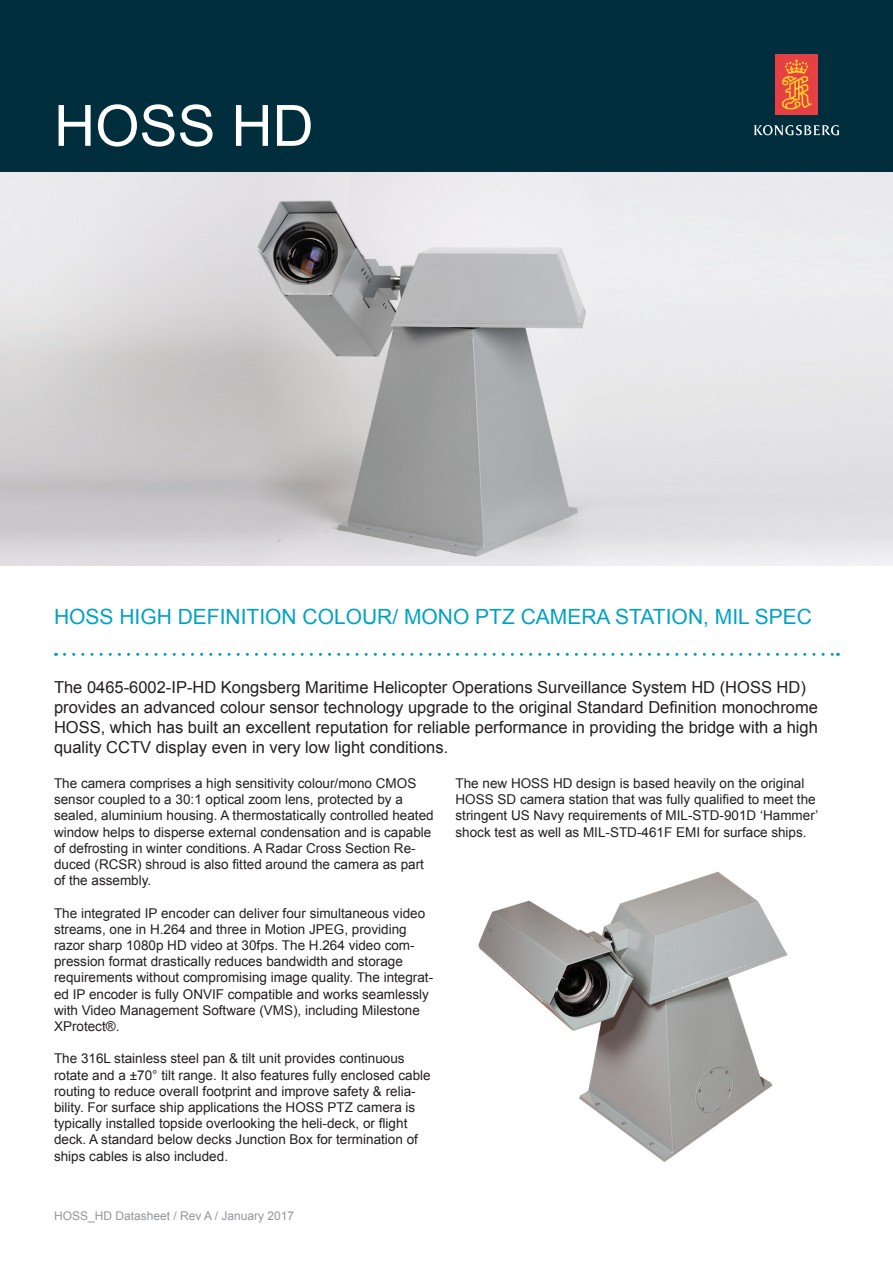
<style>
.page{position:relative;width:893px;height:1263px;background:#fff}
.page>*{position:absolute;margin:0;border:0;box-sizing:border-box;transform-origin:0 0}
.t1{font:57px "Arial";color:#fff}
.t2{font:21px "Arial";color:#00a2c4}
.t3{font:16.5px/19.8px "Arial";color:#231f20}
.t4{font:13.5px/16.2px "Arial";color:#231f20}
.t5{font:12px "Arial";color:#949699}
</style>
<div class="page">
<div style="left:0;top:0;width:893px;height:173px;background:#002e3d"></div>
<div style="left:775px;top:54px;width:43px;height:61px;background:#e64045"></div>
<svg style="left:782px;top:59px;width:30px;height:51px"></svg>
<svg style="left:754px;top:125px;width:85px;height:10px"></svg>
<img style="left:0;top:173px;width:893px;height:392px">
<svg style="left:64px;top:653px;width:774px;height:3px"></svg>
<img style="left:478px;top:871px;width:310px;height:292px">
<h1 class="t1" style="left:54px;top:88px;width:261px">HOSS HD</h1>
<h2 class="t2" style="left:54px;top:603px;width:760px">HOSS HIGH DEFINITION COLOUR/ MONO PTZ CAMERA STATION, MIL SPEC</h2>
<p class="t3" style="left:54px;top:678px;width:765px">The 0465-6002-IP-HD Kongsberg Maritime Helicopter Operations Surveillance System HD (HOSS HD) provides an advanced colour sensor technology upgrade to the original Standard Definition monochrome HOSS, which has built an excellent reputation for reliable performance in providing the bridge with a high quality CCTV display even in very low light conditions.</p>
<p class="t4" style="left:54px;top:775px;width:381px">The camera comprises a high sensitivity colour/mono CMOS sensor coupled to a 30:1 optical zoom lens, protected by a sealed, aluminium housing. A thermostatically controlled heated window helps to disperse external condensation and is capable of defrosting in winter conditions. A Radar Cross Section Re&shy;duced (RCSR) shroud is also fitted around the camera as part of the assembly.</p>
<p class="t4" style="left:54px;top:905px;width:381px">The integrated IP encoder can deliver four simultaneous video streams, one in H.264 and three in Motion JPEG, providing razor sharp 1080p HD video at 30fps. The H.264 video com&shy;pression format drastically reduces bandwidth and storage requirements without compromising image quality. The integrat&shy;ed IP encoder is fully ONVIF compatible and works seamlessly with Video Management Software (VMS), including Milestone XProtect®.</p>
<p class="t4" style="left:54px;top:1051px;width:378px">The 316L stainless steel pan &amp; tilt unit provides continuous rotate and a ±70° tilt range. It also features fully enclosed cable routing to reduce overall footprint and improve safety &amp; relia&shy;bility. For surface ship applications the HOSS PTZ camera is typically installed topside overlooking the heli-deck, or flight deck. A standard below decks Junction Box for termination of ships cables is also included.</p>
<p class="t5" style="left:54px;top:1208px;width:242px">HOSS_HD Datasheet / Rev A / January 2017</p>
<p class="t4" style="left:455px;top:775px;width:364px">The new HOSS HD design is based heavily on the original HOSS SD camera station that was fully qualified to meet the stringent US Navy requirements of MIL-STD-901D ‘Hammer’ shock test as well as MIL-STD-461F EMI for surface ships.</p>
</div>
